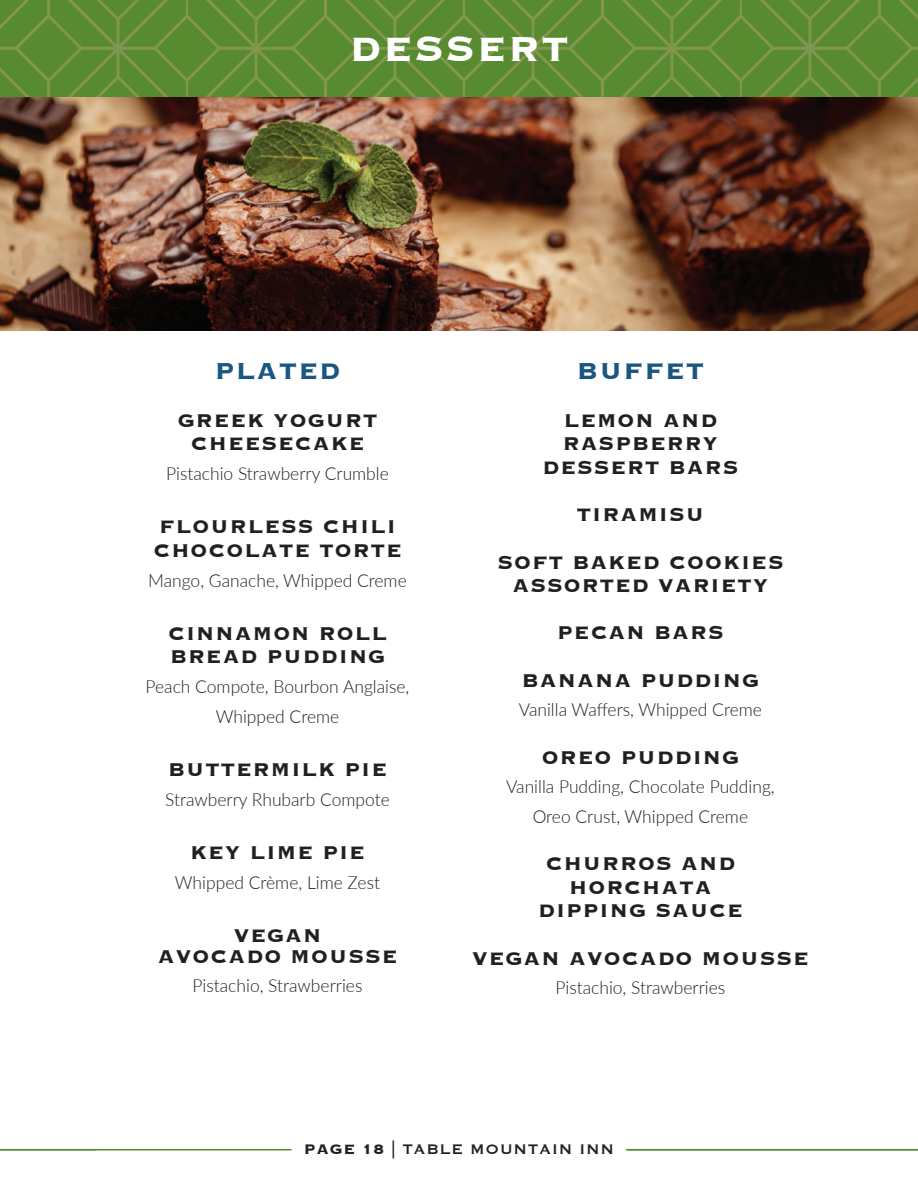
<style>
.page{position:relative;width:918px;height:1188px;background:#fff}
.page>*{position:absolute;margin:0;border:0;box-sizing:border-box;transform-origin:0 0}
.t1{font:700 45px "Copperplate";letter-spacing:.05em;color:#fff}
.t2{font:700 30px "Copperplate";letter-spacing:.05em;color:#195681}
.t3{font:700 24px/23.7px "Copperplate";letter-spacing:.05em;color:#231f20;text-align:center}
.t4{font:300 18px/29.7px "Lato";color:#231f20;text-align:center}
.t5{font:18px "Copperplate";letter-spacing:.05em;color:#231f20}
.s1{font-weight:700}
</style>
<div class="page">
<svg style="left:0;top:0;width:918px;height:97px;background:#5e8b33"></svg>
<img style="left:0;top:97px;width:918px;height:233px">
<hr style="left:0;top:1149px;width:292px;height:1px;background:#588a2f">
<hr style="left:626px;top:1149px;width:292px;height:1px;background:#588a2f">
<h1 class="t1" style="left:349px;top:19px;width:221px">DESSERT</h1>
<h2 class="t2" style="left:215px;top:352px;width:127px">PLATED</h2>
<h3 class="t3" style="left:178px;top:407px;width:201px">GREEK YOGURT<br>CHEESECAKE</h3>
<p class="t4" style="left:166px;top:458px;width:224px">Pistachio Strawberry Crumble</p>
<h3 class="t3" style="left:153px;top:514px;width:250px;text-align:left">FLOURLESS CHILI<br>CHOCOLATE TORTE</h3>
<p class="t4" style="left:148px;top:565px;width:260px">Mango, Ganache, Whipped Creme</p>
<h3 class="t3" style="left:168px;top:620px;width:220px;text-align:left">CINNAMON ROLL<br>BREAD PUDDING</h3>
<p class="t4" style="left:146px;top:671px;width:265px">Peach Compote, Bourbon Anglaise,<br>Whipped Creme</p>
<h3 class="t3" style="left:168px;top:756px;width:220px">BUTTERMILK PIE</h3>
<p class="t4" style="left:165px;top:784px;width:226px">Strawberry Rhubarb Compote</p>
<h3 class="t3" style="left:190px;top:839px;width:176px">KEY LIME PIE</h3>
<p class="t4" style="left:175px;top:867px;width:207px">Whipped Crème, Lime Zest</p>
<h3 class="t3" style="left:158px;top:924px;width:241px;line-height:21px">VEGAN<br>AVOCADO MOUSSE</h3>
<p class="t4" style="left:193px;top:971px;width:171px">Pistachio, Strawberries</p>
<h2 class="t2" style="left:577px;top:352px;width:128px">BUFFET</h2>
<h3 class="t3" style="left:543px;top:407px;width:197px">LEMON AND<br>RASPBERRY<br>DESSERT BARS</h3>
<h3 class="t3" style="left:497px;top:490px;width:288px;line-height:47.2px">TIRAMISU<br>SOFT BAKED COOKIES</h3>
<h3 class="t3" style="left:512px;top:561px;width:258px;line-height:47.2px">ASSORTED VARIETY<br>PECAN BARS<br>BANANA PUDDING</h3>
<p class="t4" style="left:519px;top:694px;width:245px">Vanilla Waffers, Whipped Creme</p>
<h3 class="t3" style="left:542px;top:744px;width:199px">OREO PUDDING</h3>
<p class="t4" style="left:506px;top:771px;width:270px">Vanilla Pudding, Chocolate Pudding,<br>Oreo Crust, Whipped Creme</p>
<h3 class="t3" style="left:538px;top:851px;width:206px">CHURROS AND<br>HORCHATA<br>DIPPING SAUCE</h3>
<h3 class="t3" style="left:472px;top:945px;width:338px">VEGAN AVOCADO MOUSSE</h3>
<p class="t4" style="left:555px;top:972px;width:171px">Pistachio, Strawberries</p>
<p class="t5" style="left:304px;top:1137px;width:312px"><span class="s1">PAGE 18</span> | TABLE MOUNTAIN INN</p>
</div>
